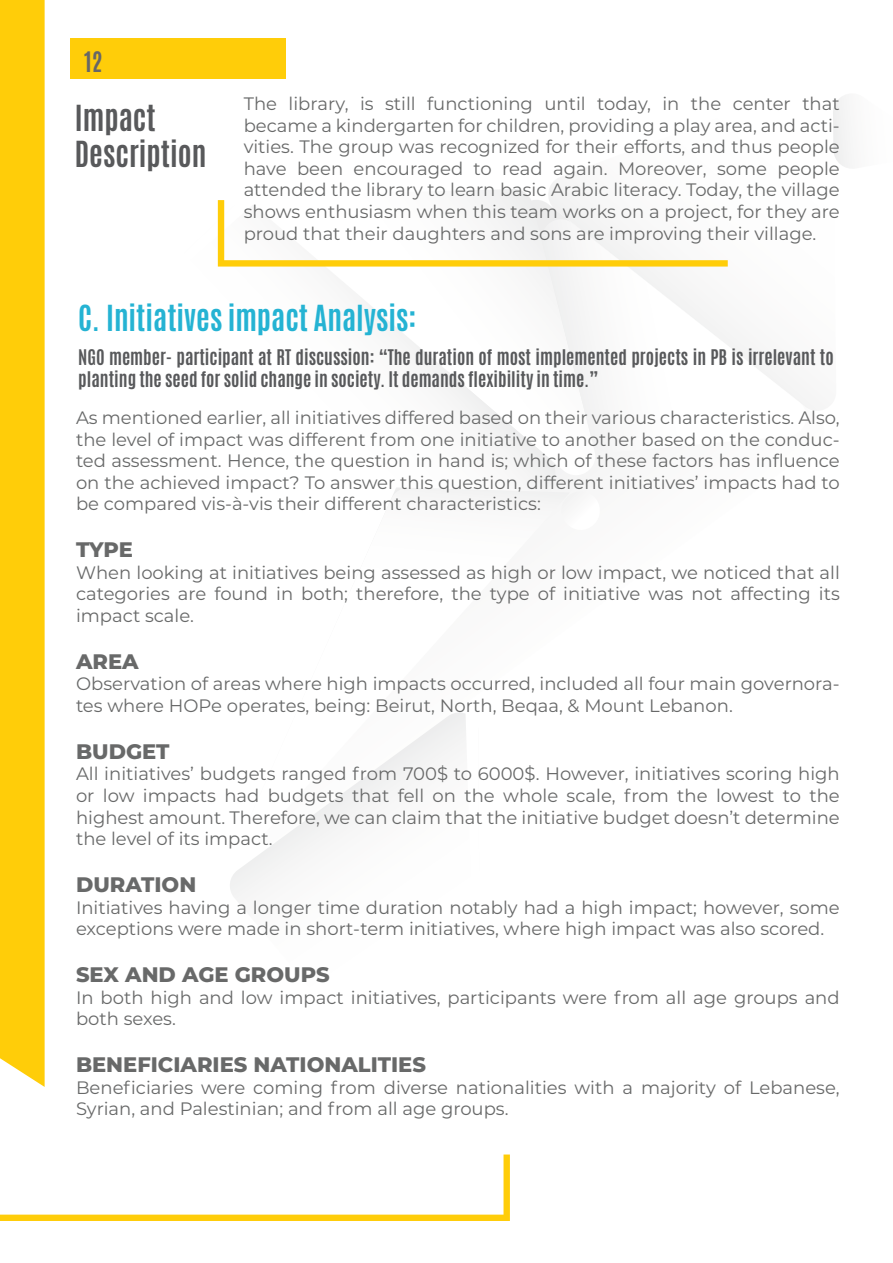
<style>
.page{position:relative;width:893px;height:1263px;background:#fff}
.page>*{position:absolute;margin:0;border:0;box-sizing:border-box;transform-origin:0 0}
.t1{font:700 30px "Antonio";color:#25b3d3}
.t2{font:700 30px/36px "Antonio";color:#58595b}
.t3{font:700 23.55px "Antonio";color:#676767}
.t4{font:800 21px "Montserrat";color:#686969}
.t5{font:18px/21.6px "Montserrat";color:#686969;text-align:justify}
.t6{font:700 18px/21.6px "Antonio";color:#58595b}
</style>
<div class="page">
<svg style="left:474px;top:189px;width:125px;height:293px"></svg>
<svg style="left:359px;top:267px;width:203px;height:221px"></svg>
<svg style="left:570px;top:492px;width:10px;height:9px"></svg>
<div style="left:392px;top:488px;width:178px;height:21px;background:#f5f5f5"></div>
<svg style="left:538px;top:267px;width:275px;height:186px"></svg>
<svg style="left:833px;top:97px;width:17px;height:71px"></svg>
<div style="left:0;top:0;width:45px;height:694px;background:#ffcd09"></div>
<div style="left:71px;top:39px;width:215px;height:40px;background:#ffcd09"></div>
<svg style="left:218px;top:200px;width:510px;height:67px"></svg>
<svg style="left:0;top:694px;width:510px;height:527px"></svg>
<h2 class="t3" style="left:84px;top:44px;width:20px">12</h2>
<h1 class="t2" style="left:75px;top:100px;width:133px">Impact<br>Description</h1>
<p class="t5" style="left:244px;top:92px;width:598px">The library, is still functioning until today, in the center that became a kindergarten for children, providing a play area, and acti&shy;vities. The group was recognized for their efforts, and thus people have been encouraged to read again. Moreover, some people attended the library to learn basic Arabic literacy. Today, the village shows enthusiasm when this team works on a project, for they are proud that their daughters and sons are improving their village.</p>
<h1 class="t1" style="left:78px;top:296px;width:340px">C. Initiatives impact Analysis:</h1>
<p class="t6" style="left:78px;top:347px;width:757px">NGO member- participant at RT discussion: “The duration of most implemented projects in PB is irrelevant to planting the seed for solid change in society. It demands flexibility in time.”</p>
<p class="t5" style="left:76px;top:406px;width:765px">As mentioned earlier, all initiatives differed based on their various characteristics. Also, the level of impact was different from one initiative to another based on the conduc&shy;ted assessment. Hence, the question in hand is; which of these factors has influence on the achieved impact? To answer this question, different initiatives’ impacts had to be compared vis-à-vis their different characteristics:</p>
<p class="t4" style="left:76px;top:534px;width:58px">TYPE</p>
<p class="t5" style="left:76px;top:561px;width:765px">When looking at initiatives being assessed as high or low impact, we noticed that all categories are found in both; therefore, the type of initiative was not affecting its impact scale.</p>
<p class="t4" style="left:76px;top:646px;width:64px">AREA</p>
<p class="t5" style="left:76px;top:673px;width:765px">Observation of areas where high impacts occurred, included all four main governora&shy;tes where HOPe operates, being: Beirut, North, Beqaa, &amp; Mount Lebanon.</p>
<p class="t4" style="left:76px;top:736px;width:95px">BUDGET</p>
<p class="t5" style="left:76px;top:763px;width:765px">All initiatives’ budgets ranged from 700$ to 6000$. However, initiatives scoring high or low impacts had budgets that fell on the whole scale, from the lowest to the highest amount. Therefore, we can claim that the initiative budget doesn’t determine the level of its impact.</p>
<p class="t4" style="left:76px;top:869px;width:122px">DURATION</p>
<p class="t5" style="left:76px;top:896px;width:765px">Initiatives having a longer time duration notably had a high impact; however, some exceptions were made in short-term initiatives, where high impact was also scored.</p>
<p class="t4" style="left:76px;top:959px;width:255px">SEX AND AGE GROUPS</p>
<p class="t5" style="left:76px;top:986px;width:765px">In both high and low impact initiatives, participants were from all age groups and both sexes.</p>
<p class="t4" style="left:76px;top:1049px;width:351px">BENEFICIARIES NATIONALITIES</p>
<p class="t5" style="left:76px;top:1076px;width:765px">Beneficiaries were coming from diverse nationalities with a majority of Lebanese,<br>Syrian, and Palestinian; and from all age groups.</p>
</div>
